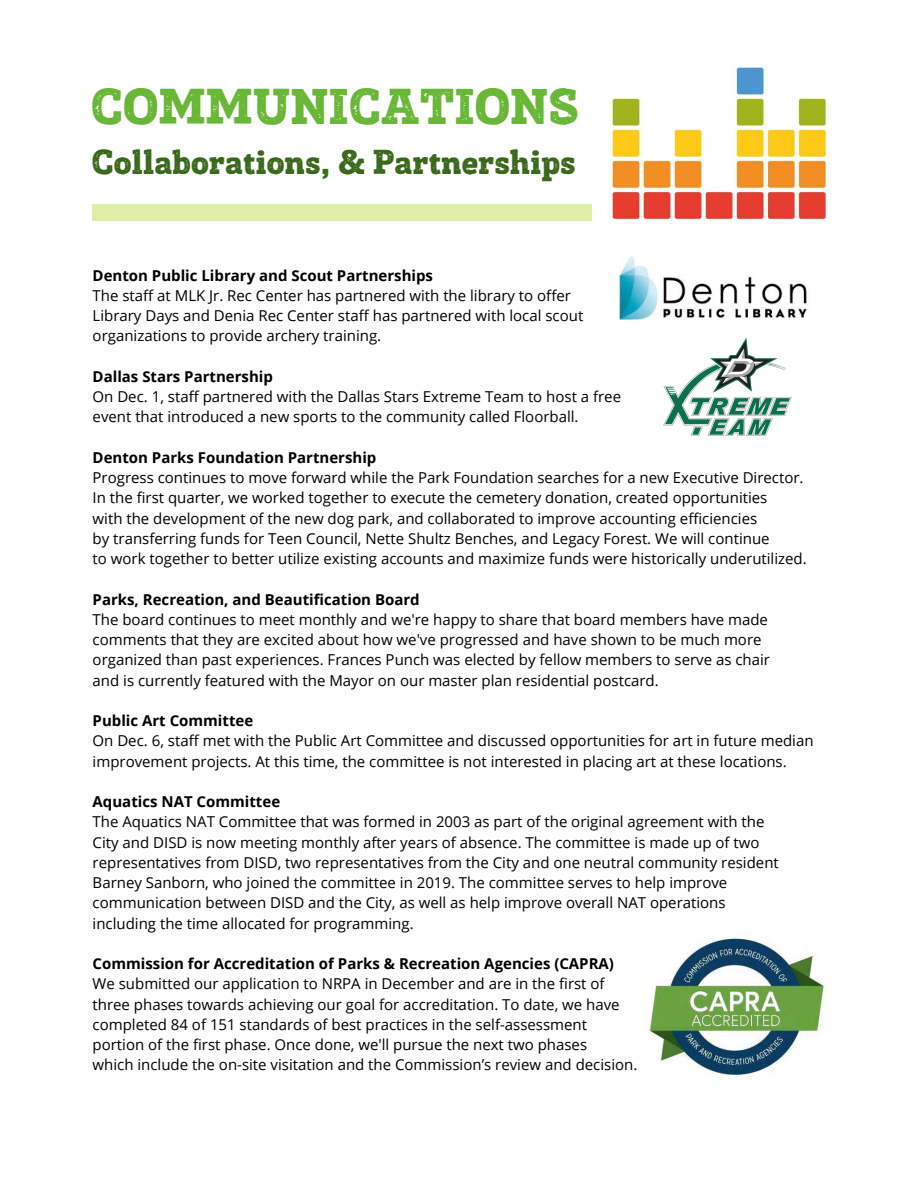
<style>
.page{position:relative;width:918px;height:1188px;background:#fff}
.page>*{position:absolute;margin:0;border:0;box-sizing:border-box;transform-origin:0 0}
.t1{font:48px "Posterizer KG Rough";color:#69b736}
.t2{font:33px "Posterizer KG Rough";color:#39691a}
.t3{font:15px/20.2px "Open Sans";color:#000}
.t4{font:700 15px "Open Sans";color:#000}
</style>
<div class="page">
<img style="left:648px;top:938px;width:177px;height:138px">
<div style="left:93px;top:205px;width:506px;height:16px;background:#dfeea6"></div>
<img style="left:593px;top:67px;width:234px;height:154px">
<img style="left:664px;top:337px;width:128px;height:99px">
<img style="left:619px;top:256px;width:188px;height:63px">
<h1 class="t1" style="left:91px;top:88px;width:489px">COMMUNICATIONS</h1>
<h2 class="t2" style="left:92px;top:149px;width:485px">Collaborations, &amp; Partnerships</h2>
<p class="t4" style="left:93px;top:265px;width:342px">Denton Public Library and Scout Partnerships</p>
<p class="t3" style="left:93px;top:285px;width:492px">The staff at MLK Jr. Rec Center has partnered with the library to offer<br>Library Days and Denia Rec Center staff has partnered with local scout organizations to provide archery training.</p>
<p class="t4" style="left:93px;top:366px;width:182px">Dallas Stars Partnership</p>
<p class="t3" style="left:93px;top:386px;width:530px">On Dec. 1, staff partnered with the Dallas Stars Extreme Team to host a free event that introduced a new sports to the community called Floorball.</p>
<p class="t4" style="left:93px;top:447px;width:285px">Denton Parks Foundation Partnership</p>
<p class="t3" style="left:93px;top:467px;width:716px">Progress continues to move forward while the Park Foundation searches for a new Executive Director.<br>In the first quarter, we worked together to execute the cemetery donation, created opportunities<br>with the development of the new dog park, and collaborated to improve accounting efficiencies<br>by transferring funds for Teen Council, Nette Shultz Benches, and Legacy Forest. We will continue<br>to work together to better utilize existing accounts and maximize funds were historically underutilized.</p>
<p class="t4" style="left:93px;top:589px;width:329px">Parks, Recreation, and Beautification Board</p>
<p class="t3" style="left:93px;top:609px;width:679px">The board continues to meet monthly and we're happy to share that board members have made comments that they are excited about how we've progressed and have shown to be much more organized than past experiences. Frances Punch was elected by fellow members to serve as chair and is currently featured with the Mayor on our master plan residential postcard.</p>
<p class="t4" style="left:93px;top:710px;width:162px">Public Art Committee</p>
<p class="t3" style="left:93px;top:730px;width:722px">On Dec. 6, staff met with the Public Art Committee and discussed opportunities for art in future median improvement projects. At this time, the committee is not interested in placing art at these locations.</p>
<p class="t4" style="left:93px;top:791px;width:189px">Aquatics NAT Committee</p>
<p class="t3" style="left:93px;top:811px;width:688px">The Aquatics NAT Committee that was formed in 2003 as part of the original agreement with the City and DISD is now meeting monthly after years of absence. The committee is made up of two representatives from DISD, two representatives from the City and one neutral community resident Barney Sanborn, who joined the committee in 2019. The committee serves to help improve communication between DISD and the City, as well as help improve overall NAT operations including the time allocated for programming.</p>
<p class="t4" style="left:93px;top:953px;width:523px">Commission for Accreditation of Parks &amp; Recreation Agencies (CAPRA)</p>
<p class="t3" style="left:93px;top:973px;width:546px">We submitted our application to NRPA in December and are in the first of three phases towards achieving our goal for accreditation. To date, we have completed 84 of 151 standards of best practices in the self-assessment portion of the first phase. Once done, we'll pursue the next two phases<br>which include the on-site visitation and the Commission’s review and decision.</p>
</div>
